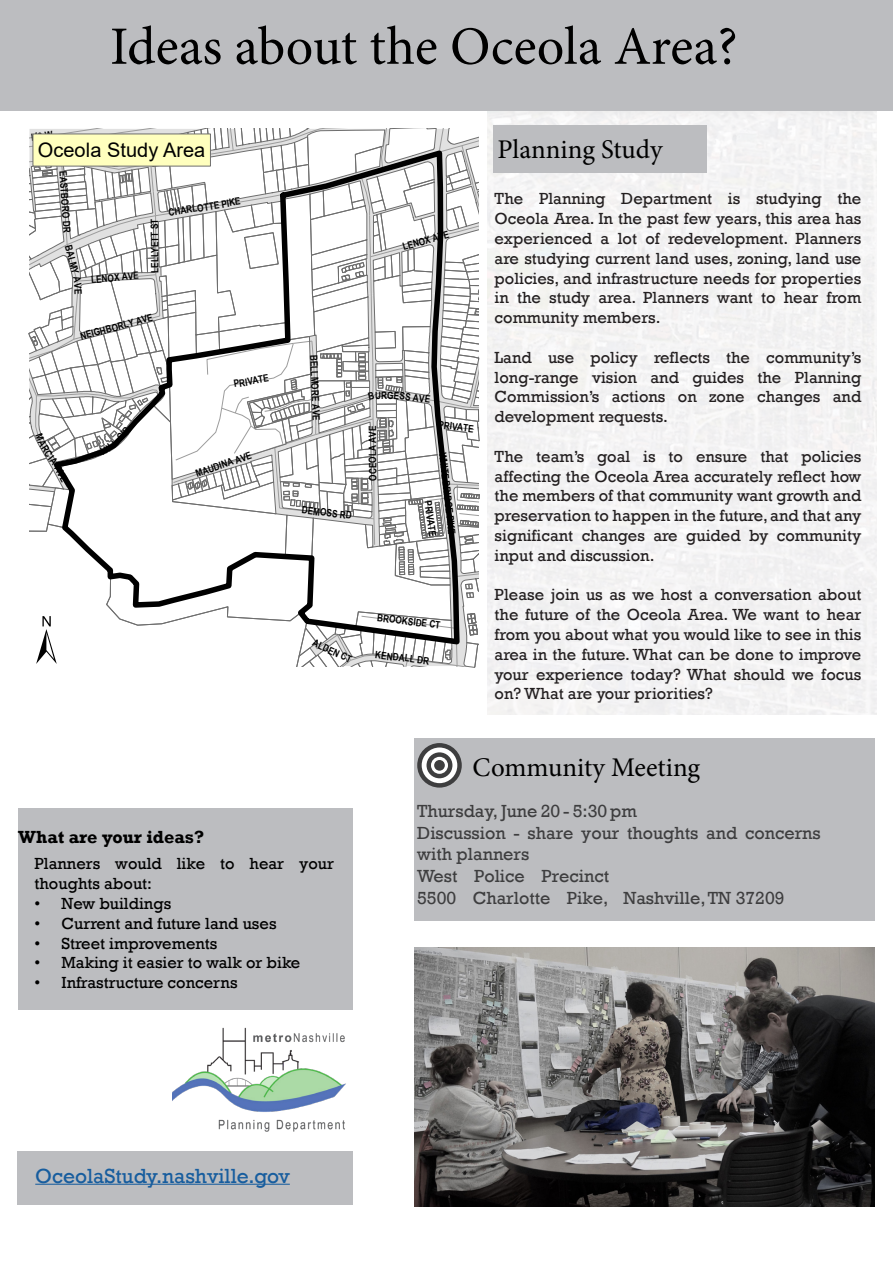
<style>
.page{position:relative;width:893px;height:1263px;background:#fff}
.page>*{position:absolute;margin:0;border:0;box-sizing:border-box;transform-origin:0 0}
.t1{font:67.95px "ESRI North";color:#000}
.Slogan_2{font:54px "Minion Pro";color:#000}
.Service_Name{font:27px "Minion Pro";color:#000}
.About_Company_Text{font:21px "Rockwell";color:#175d9e}
.t2{font:19.95px "Arial";color:#000}
.About_Company_Text-2{font:18px/21.6px "Rockwell";color:#3e3e3f}
.Slogan_1{font:700 18px "Rockwell";color:#000}
.About_Company_Text-3{font:16.5px/19.8px "Rockwell";color:#231f20;text-align:justify}
.About_Company_Text-4{font:16.5px/19.8px "Rockwell";color:#000}
.t3{font:700 10.05px "Arial Narrow";letter-spacing:-.01em;color:#000}
</style>
<div class="page">
<div style="left:415px;top:738px;width:460px;height:182px;background:#bcbdc0"></div>
<svg style="left:417px;top:743px;width:45px;height:45px"></svg>
<svg style="left:422px;top:747px;width:35px;height:36px"></svg>
<div style="left:427px;top:752px;width:25px;height:26px;background:#3e3e3f;border-radius:50%"></div>
<div style="left:431px;top:757px;width:17px;height:17px;background:#fff;border-radius:50%"></div>
<div style="left:434px;top:760px;width:11px;height:11px;background:#3e3e3f;border-radius:50%"></div>
<div style="left:0;top:0;width:893px;height:111px;background:#bcbdc0"></div>
<div style="left:18px;top:808px;width:335px;height:202px;background:#bcbdc0"></div>
<img style="left:173px;top:1027px;width:173px;height:105px">
<div style="left:17px;top:1152px;width:336px;height:53px;background:#bcbdc0"></div>
<hr style="left:35px;top:1184px;width:255px;height:1px;background:#175d9e">
<div style="left:493px;top:126px;width:214px;height:47px;background:#bcbdc0"></div>
<img style="left:415px;top:947px;width:460px;height:259px">
<svg style="left:28px;top:129px;width:452px;height:539px"></svg>
<p class="Slogan_2" style="left:110px;top:10px;width:629px">Ideas about the Oceola Area?</p>
<p class="t3" style="left:30px;top:130px;width:23px;rotate:-8deg">I40 W</p>
<p class="t2" style="left:38px;top:136px;width:169px">Oceola Study Area</p>
<p class="t3" style="left:149px;top:156px;width:53px;rotate:-9deg">OBRIEN AVE</p>
<p class="t3" style="left:70px;top:171px;width:63px;rotate:86deg">EASTBORO DR</p>
<p class="t3" style="left:76px;top:243px;width:31px;rotate:75deg">BALMY</p>
<p class="t3" style="left:90px;top:272px;width:49px;rotate:-5deg">LENOX AVE</p>
<p class="t3" style="left:147px;top:273px;width:56px;rotate:-90deg">LELLYETT ST</p>
<p class="t3" style="left:167px;top:205px;width:74px;rotate:-9deg">CHARLOTTE PIKE</p>
<p class="t3" style="left:79px;top:329px;width:76px;rotate:-15deg">NEIGHBORLY AVE</p>
<p class="t3" style="left:233px;top:377px;width:37px;rotate:-10deg">PRIVATE</p>
<p class="t3" style="left:194px;top:466px;width:60px;rotate:-19deg">MAUDINA AVE</p>
<p class="t1" style="left:36px;top:601px;width:22px">±</p>
<p class="t3" style="left:401px;top:239px;width:49px;rotate:-16deg">LENOX AVE</p>
<p class="t3" style="left:321px;top:355px;width:67px;rotate:88deg">BELLMORE AVE</p>
<p class="t3" style="left:303px;top:502px;width:52px;rotate:7deg">DEMOSS RD</p>
<p class="t3" style="left:375px;top:387px;width:20px">URG</p>
<p class="t3" style="left:365px;top:481px;width:56px;rotate:-91deg">OCEOLA AVE</p>
<p class="t3" style="left:440px;top:417px;width:37px;rotate:7deg">PRIVATE</p>
<p class="t3" style="left:450px;top:451px;width:84px;rotate:83deg">WHITE BRIDGE PIKE</p>
<p class="t3" style="left:436px;top:500px;width:37px;rotate:83deg">PRIVATE</p>
<p class="t3" style="left:316px;top:635px;width:44px;rotate:25deg">ALDEN CT</p>
<p class="t3" style="left:378px;top:610px;width:65px;rotate:7deg">BROOKSIDE CT</p>
<p class="t3" style="left:376px;top:647px;width:36px;rotate:6deg">KENDAL</p>
<p class="Service_Name" style="left:497px;top:131px;width:166px">Planning Study</p>
<p class="About_Company_Text-3" style="left:495px;top:189px;width:368px">The Planning Department is studying the Oceola Area. In the past few years, this area has experienced a lot of redevelopment. Planners are studying current land uses, zoning, land use policies, and infrastructure needs for properties in the study area. Planners want to hear from community members.</p>
<p class="About_Company_Text-3" style="left:495px;top:348px;width:368px">Land use policy reflects the community’s long-range vision and guides the Planning Commission’s actions on zone changes and development requests.</p>
<p class="About_Company_Text-3" style="left:495px;top:447px;width:368px">The team’s goal is to ensure that policies affecting the Oceola Area accurately reflect how the members of that community want growth and preservation to happen in the future, and that any significant changes are guided by community input and discussion.</p>
<p class="About_Company_Text-3" style="left:495px;top:585px;width:368px">Please join us as we host a conversation about the future of the Oceola Area. We want to hear from you about what you would like to see in this area in the future. What can be done to improve your experience today? What should we focus on? What are your priorities?</p>
<p class="Slogan_1" style="left:18px;top:826px;width:188px">What are your ideas?</p>
<p class="About_Company_Text-4" style="left:34px;top:854px;width:301px">Planners would like to hear your thoughts about:</p>
<p class="About_Company_Text-4" style="left:34px;top:894px;width:138px">• New buildings</p>
<p class="About_Company_Text-4" style="left:34px;top:914px;width:244px">• Current and future land uses</p>
<p class="About_Company_Text-4" style="left:34px;top:933px;width:184px">• Street improvements</p>
<p class="About_Company_Text-4" style="left:34px;top:953px;width:267px">• Making it easier to walk or bike</p>
<p class="About_Company_Text-4" style="left:34px;top:973px;width:205px">• Infrastructure concerns</p>
<p class="Service_Name" style="left:473px;top:749px;width:229px">Community Meeting</p>
<p class="About_Company_Text-2" style="left:417px;top:801px;width:405px">Thursday, June 20 - 5:30 pm<br>Discussion - share your thoughts and concerns with planners<br>West Police Precinct<br>5500 Charlotte Pike, Nashville, TN 37209</p>
<p class="About_Company_Text" style="left:35px;top:1163px;width:256px">OceolaStudy.nashville.gov</p>
</div>
